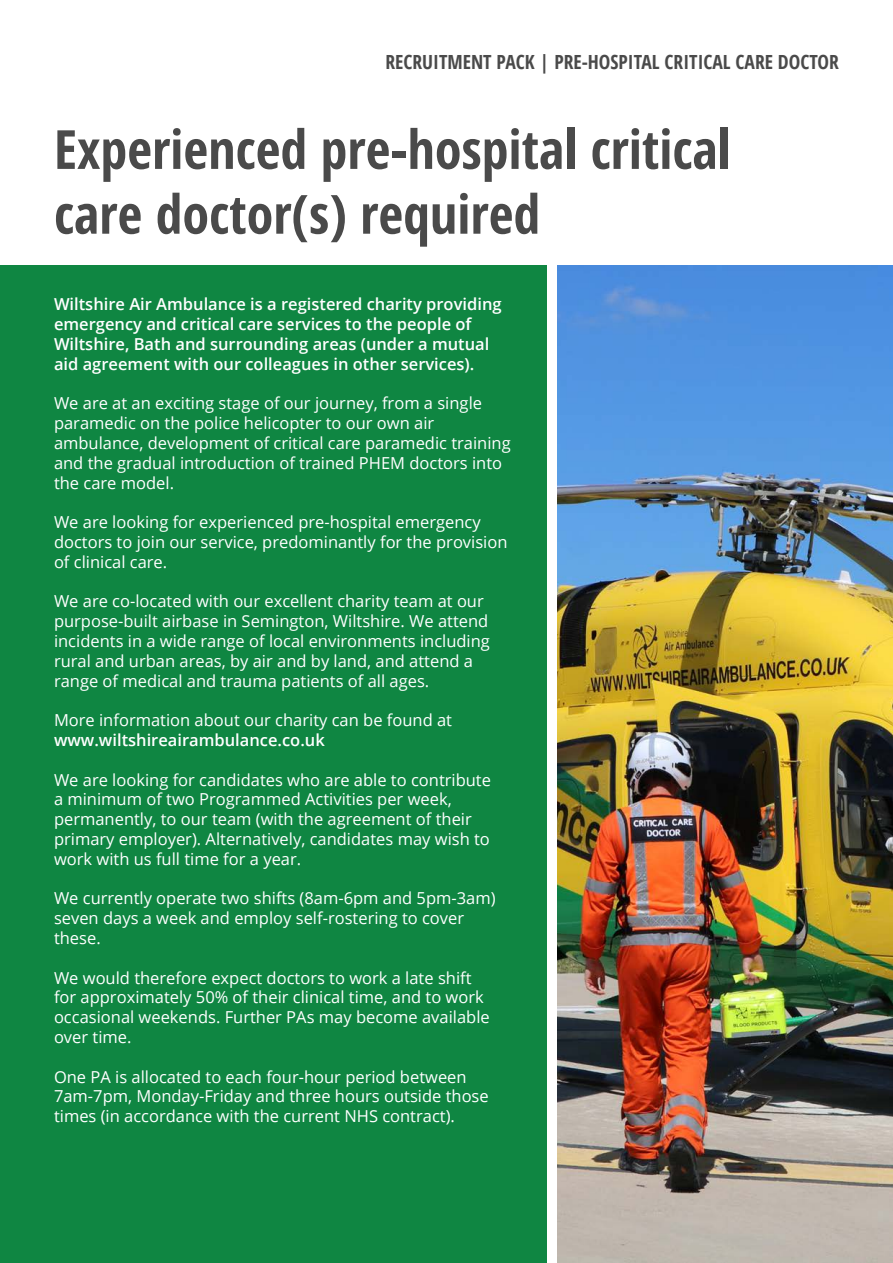
<style>
.page{position:relative;width:893px;height:1263px;background:#fff}
.page>*{position:absolute;margin:0;border:0;box-sizing:border-box;transform-origin:0 0}
.t1{font:700 condensed 54px "Open Sans";color:#4a4a4a}
.t2{font:700 condensed 19.5px "Open Sans";color:#4a4a4a}
.t3{font:16.5px/19.8px "Open Sans";color:#fff}
.t4{font:600 16.5px/19.8px "Open Sans";color:#fff}
</style>
<div class="page">
<div style="left:0;top:266px;width:546px;height:997px;background:#0f8642"></div>
<img style="left:557px;top:266px;width:336px;height:997px">
<p class="t2" style="left:385px;top:48px;width:455px">RECRUITMENT PACK | PRE-HOSPITAL CRITICAL CARE DOCTOR</p>
<p class="t1" style="left:54px;top:112px;width:678px">Experienced pre-hospital critical</p>
<p class="t1" style="left:54px;top:176px;width:488px">care doctor(s) required</p>
<p class="t4" style="left:54px;top:294px;width:449px">Wiltshire Air Ambulance is a registered charity providing emergency and critical care services to the people of Wiltshire, Bath and surrounding areas (under a mutual aid agreement with our colleagues in other services).</p>
<p class="t3" style="left:54px;top:393px;width:458px">We are at an exciting stage of our journey, from a single paramedic on the police helicopter to our own air ambulance, development of critical care paramedic training and the gradual introduction of trained PHEM doctors into the care model.</p>
<p class="t3" style="left:54px;top:512px;width:455px">We are looking for experienced pre-hospital emergency doctors to join our service, predominantly for the provision of clinical care.</p>
<p class="t3" style="left:54px;top:591px;width:437px">We are co-located with our excellent charity team at our purpose-built airbase in Semington, Wiltshire. We attend incidents in a wide range of local environments including rural and urban areas, by air and by land, and attend a range of medical and trauma patients of all ages.</p>
<p class="t3" style="left:54px;top:710px;width:400px">More information about our charity can be found at</p>
<p class="t4" style="left:54px;top:730px;width:272px">www.wiltshireairambulance.co.uk</p>
<p class="t3" style="left:54px;top:769px;width:439px">We are looking for candidates who are able to contribute a minimum of two Programmed Activities per week, permanently, to our team (with the agreement of their primary employer). Alternatively, candidates may wish to work with us full time for a year.</p>
<p class="t3" style="left:54px;top:888px;width:443px">We currently operate two shifts (8am-6pm and 5pm-3am) seven days a week and employ self-rostering to cover these.</p>
<p class="t3" style="left:54px;top:967px;width:437px">We would therefore expect doctors to work a late shift for approximately 50% of their clinical time, and to work occasional weekends. Further PAs may become available over time.</p>
<p class="t3" style="left:54px;top:1066px;width:414px">One PA is allocated to each four-hour period between</p>
<p class="t3" style="left:54px;top:1086px;width:436px">7am-7pm, Monday-Friday and three hours outside those times (in accordance with the current NHS contract).</p>
</div>
